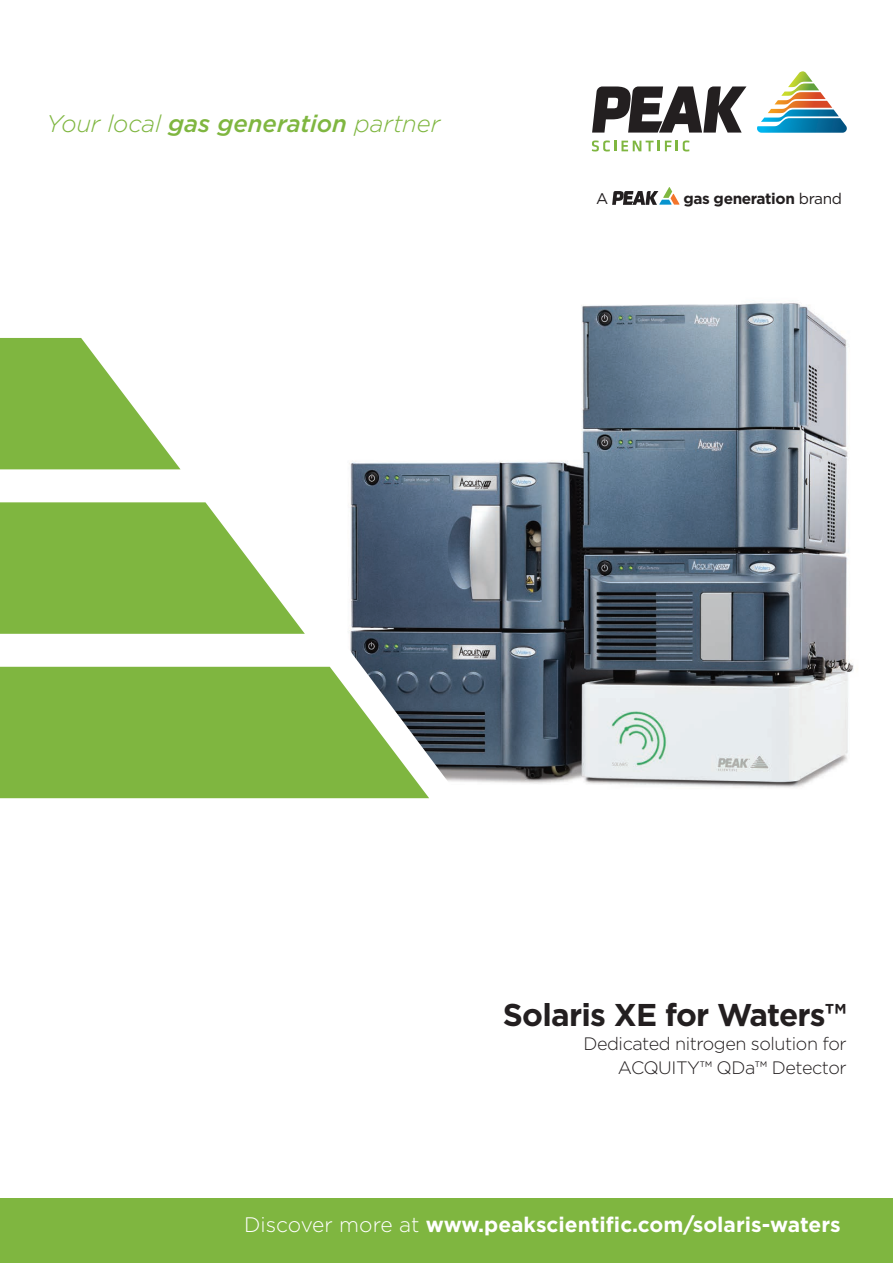
<style>
.page{position:relative;width:893px;height:1263px;background:#fff}
.page>*{position:absolute;margin:0;border:0;box-sizing:border-box;transform-origin:0 0}
.t1{font:700 31.5px "Gotham";letter-spacing:-.025em;color:#231f20}
.t2{font:italic 300 24px "Gotham";letter-spacing:-.01em;color:#7fb640}
.t3{font:700 21px "Gotham";color:#fff}
.t4{font:300 18px/24px "Gotham";letter-spacing:-.025em;color:#231f20;text-align:right}
.t5{font:700 15.45px "Gotham";letter-spacing:-.025em;color:#231f20}
.t6{font:15.45px "Gotham";color:#231f20}
.s1{font-weight:500}
.s2{font-weight:400}
.s3{font-weight:300}
</style>
<div class="page">
<div style="left:0;top:667px;width:429px;height:131px;background:#7fb640"></div>
<svg style="left:0;top:338px;width:180px;height:131px"></svg>
<svg style="left:0;top:502px;width:305px;height:132px"></svg>
<svg style="left:592px;top:86px;width:154px;height:47px"></svg>
<svg style="left:592px;top:140px;width:97px;height:11px"></svg>
<svg style="left:757px;top:71px;width:90px;height:62px"></svg>
<div style="left:0;top:1198px;width:893px;height:65px;background:#7fb640"></div>
<img style="left:314px;top:303px;width:540px;height:490px">
<svg style="left:612px;top:187px;width:67px;height:18px"></svg>
<p class="t2" style="left:46px;top:108px;width:395px">Your local <span class="s1">gas generation</span> partner</p>
<p class="t6" style="left:596px;top:188px;width:14px">A</p>
<p class="t5" style="left:683px;top:188px;width:160px">gas generation <span class="s2">brand</span></p>
<h1 class="t1" style="left:503px;top:993px;width:345px">Solaris XE for Waters™</h1>
<p class="t4" style="left:583px;top:1031px;width:265px">Dedicated nitrogen solution for<br>ACQUITY™ QDa™ Detector</p>
<p class="t3" style="left:244px;top:1210px;width:598px"><span class="s3">Discover more at</span> www.peakscientific.com/solaris-waters</p>
</div>
